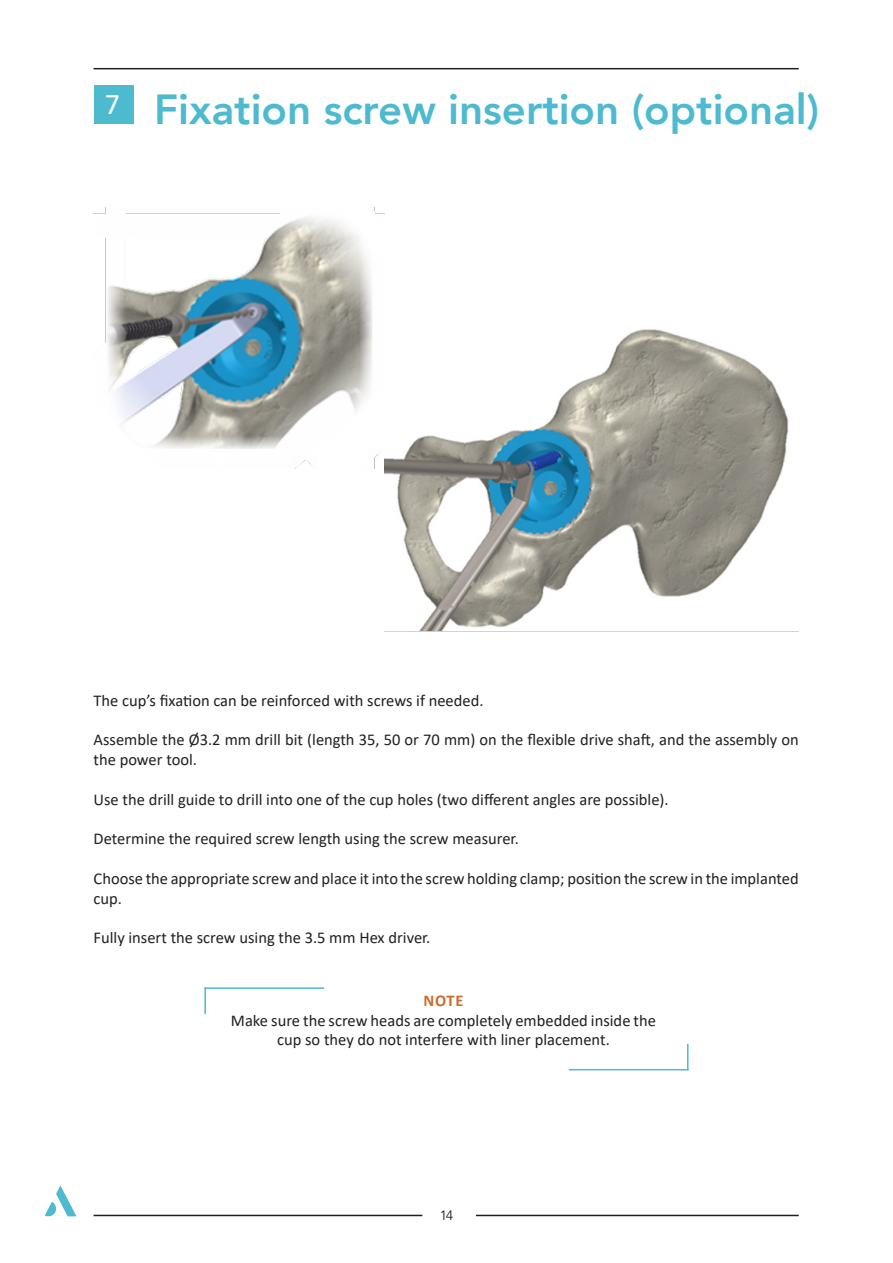
<style>
.page{position:relative;width:893px;height:1263px;background:#fff}
.page>*{position:absolute;margin:0;border:0;box-sizing:border-box;transform-origin:0 0}
.Titre_Surgical_Technique{font:800 42px "Avenir";color:#4dbacf}
.t1{font:30px "Calibri";color:#fff}
.t2{font:16.5px/19.8px "Calibri";color:#231f20}
.t3{font:700 16.5px "Calibri";color:#cc6b2b}
.t4{font:13.5px "Avenir";color:#231f20}
</style>
<div class="page">
<svg style="left:45px;top:1185px;width:32px;height:32px"></svg>
<hr style="left:94px;top:68px;width:705px;height:1px;background:#231f20">
<hr style="left:94px;top:1215px;width:328px;height:1px;background:#231f20">
<hr style="left:476px;top:1215px;width:323px;height:1px;background:#231f20">
<div style="left:94px;top:85px;width:39px;height:39px;background:#4dbacf"></div>
<img style="left:94px;top:207px;width:291px;height:261px">
<img style="left:385px;top:329px;width:404px;height:302px">
<hr style="left:204px;top:987px;width:2px;height:27px;background:#4dbacf">
<hr style="left:204px;top:987px;width:120px;height:2px;background:#4dbacf">
<svg style="left:687px;top:1044px;width:1px;height:25px"></svg>
<hr style="left:569px;top:1069px;width:119px;height:1px;background:#4dbacf">
<p class="t1" style="left:105px;top:83px;width:17px">7</p>
<p class="Titre_Surgical_Technique" style="left:154px;top:76px;width:667px">Fixation screw insertion (optional)</p>
<p class="t2" style="left:94px;top:690px;width:391px">The cup’s fixation can be reinforced with screws if needed.</p>
<p class="t2" style="left:94px;top:729px;width:707px">Assemble the Ø3.2 mm drill bit (length 35, 50 or 70 mm) on the flexible drive shaft, and the assembly on the power tool.</p>
<p class="t2" style="left:94px;top:789px;width:577px">Use the drill guide to drill into one of the cup holes (two different angles are possible).</p>
<p class="t2" style="left:94px;top:828px;width:427px">Determine the required screw length using the screw measurer.</p>
<p class="t2" style="left:94px;top:868px;width:707px">Choose the appropriate screw and place it into the screw holding clamp; position the screw in the implanted cup.</p>
<p class="t2" style="left:94px;top:927px;width:338px">Fully insert the screw using the 3.5 mm Hex driver.</p>
<p class="t3" style="left:424px;top:988px;width:41px">NOTE</p>
<p class="t2" style="left:231px;top:1010px;width:427px;text-align:center">Make sure the screw heads are completely embedded inside the cup so they do not interfere with liner placement.</p>
<p class="t4" style="left:440px;top:1207px;width:15px">14</p>
</div>
